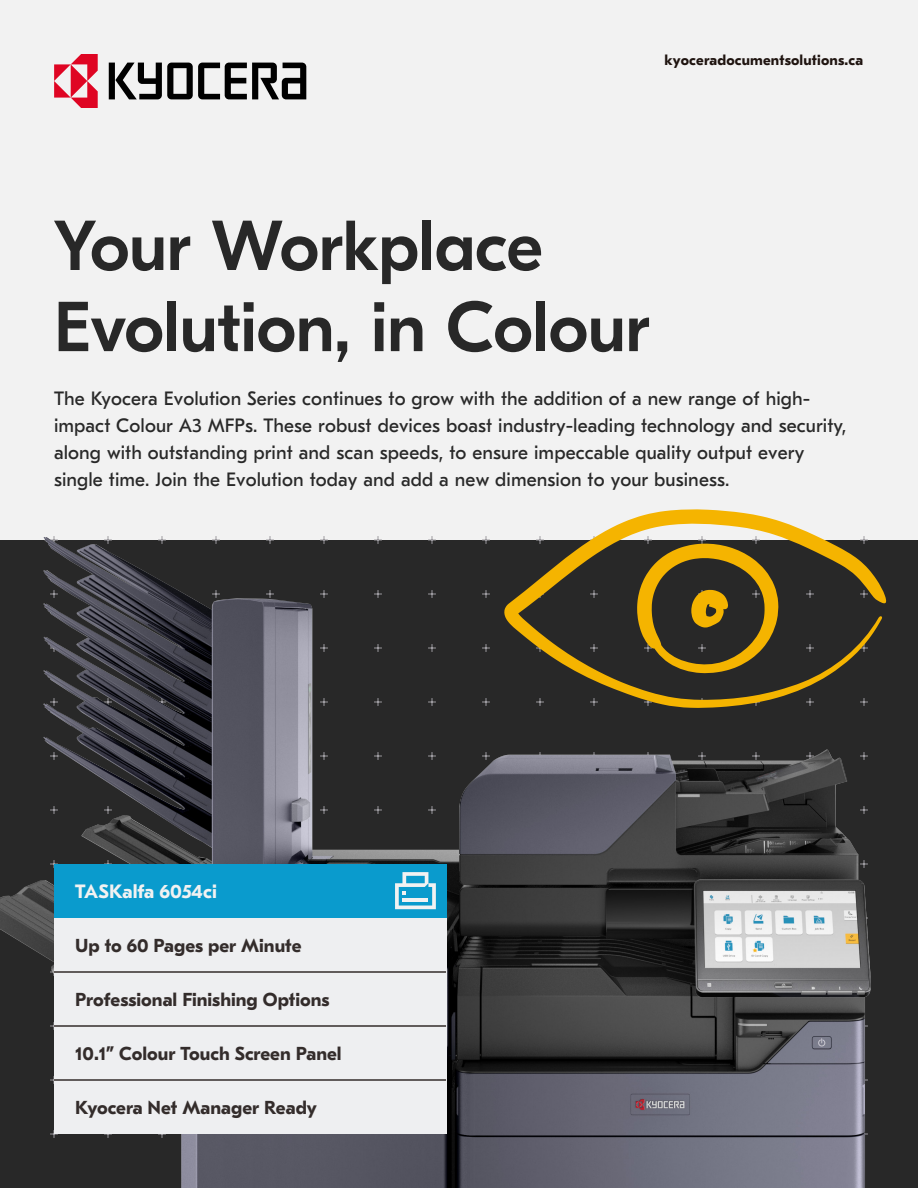
<style>
.page{position:relative;width:918px;height:1188px;background:#f2f2f2}
.page>*{position:absolute;margin:0;border:0;box-sizing:border-box;transform-origin:0 0}
.Special_Paragraph{font:500 70.5px/81.2px "GT Eesti Pro Display";letter-spacing:-.005em;color:#282828}
.Special_Paragraph-2{font:19.35px/27px "GT Eesti Pro Text";letter-spacing:.005em;color:#282828}
.Signposting{font:700 19.35px "GT Eesti Pro Text";color:#f2f2f2}
.t1{font:700 18.75px "GT Eesti Pro Text";color:#332c2b}
.URL{font:700 14.7px "GT Eesti Pro Text";letter-spacing:.01em;color:#1f1410}
</style>
<div class="page">
<svg style="left:109px;top:63px;width:197px;height:36px"></svg>
<svg style="left:54px;top:54px;width:44px;height:54px"></svg>
<img style="left:0;top:536px;width:918px;height:652px">
<div style="left:54px;top:864px;width:392px;height:54px;background:#0a9bcd"></div>
<svg style="left:395px;top:872px;width:41px;height:37px"></svg>
<div style="left:54px;top:972px;width:392px;height:54px;background:#eeeff1"></div>
<div style="left:54px;top:1026px;width:392px;height:54px;background:#eeeff1"></div>
<div style="left:54px;top:1080px;width:392px;height:54px;background:#eeeff1"></div>
<div style="left:54px;top:918px;width:392px;height:54px;background:#eeeff1"></div>
<hr style="left:54px;top:971px;width:392px;height:2px;background:#332c2b">
<hr style="left:54px;top:1025px;width:392px;height:2px;background:#332c2b">
<hr style="left:54px;top:1079px;width:392px;height:2px;background:#332c2b">
<svg style="left:504px;top:509px;width:383px;height:199px;background:#695c38"></svg>
<p class="URL" style="left:665px;top:52px;width:200px">kyoceradocumentsolutions.ca</p>
<p class="Special_Paragraph" style="left:54px;top:207px;width:597px">Your Workplace<br>Evolution, in Colour</p>
<p class="Special_Paragraph-2" style="left:54px;top:385px;width:794px">The Kyocera Evolution Series continues to grow with the addition of a new range of high&shy;impact Colour A3 MFPs. These robust devices boast industry-leading technology and security, along with outstanding print and scan speeds, to ensure impeccable quality output every single time. Join the Evolution today and add a new dimension to your business.</p>
<p class="Signposting" style="left:75px;top:881px;width:143px">TASKalfa 6054ci</p>
<p class="t1" style="left:75px;top:935px;width:228px">Up to 60 Pages per Minute</p>
<p class="t1" style="left:75px;top:989px;width:256px">Professional Finishing Options</p>
<p class="t1" style="left:75px;top:1043px;width:268px">10.1” Colour Touch Screen Panel</p>
<p class="t1" style="left:75px;top:1097px;width:243px">Kyocera Net Manager Ready</p>
</div>
